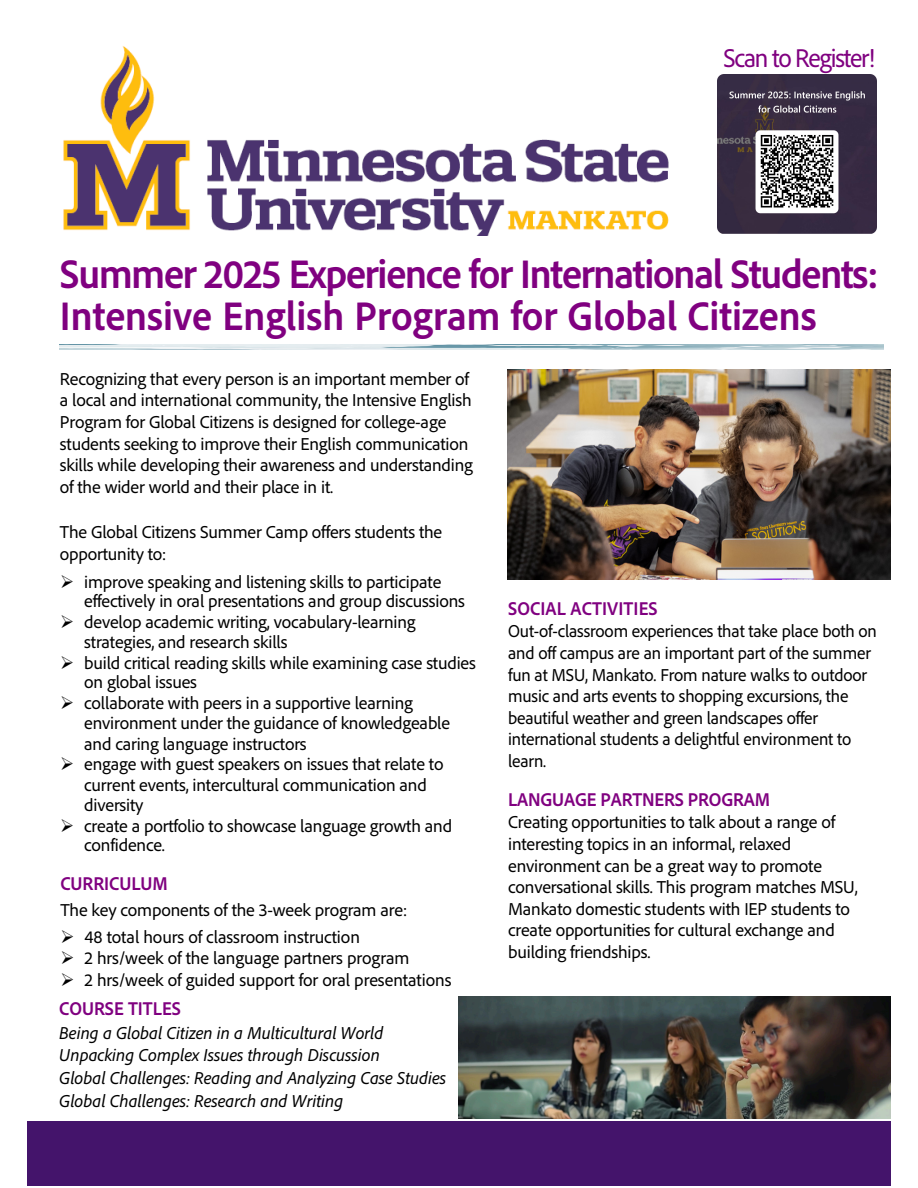
<style>
.page{position:relative;width:918px;height:1188px;background:#fff}
.page>*{position:absolute;margin:0;border:0;box-sizing:border-box;transform-origin:0 0}
.t1{font:700 semi-condensed 42px/42px "Adobe Clean";letter-spacing:-.03em;color:#800080}
.t2{font:semi-condensed 27px "Adobe Clean";letter-spacing:-.045em;color:#800080}
.t3{font:700 semi-condensed 19.5px "Adobe Clean";color:#800080}
.t4{font:18px/21.6px "Adobe Clean";letter-spacing:-.01em;color:#000}
.t5{font:italic 18px/22.6px "Adobe Clean";color:#000}
</style>
<div class="page">
<img style="left:507px;top:370px;width:383px;height:210px">
<img style="left:458px;top:996px;width:432px;height:122px">
<img style="left:60px;top:344px;width:823px;height:6px">
<div style="left:27px;top:1121px;width:864px;height:65px;background:#44146b"></div>
<img style="left:718px;top:75px;width:159px;height:159px">
<img style="left:63px;top:46px;width:606px;height:190px">
<h2 class="t2" style="left:724px;top:41px;width:153px">Scan to Register!</h2>
<h1 class="t1" style="left:60px;top:252px;width:820px">Summer 2025 Experience for International Students:<br>Intensive English Program for Global Citizens</h1>
<p class="t4" style="left:60px;top:367px;width:415px">Recognizing that every person is an important member of a local and international community, the Intensive English Program for Global Citizens is designed for college-age students seeking to improve their English communication skills while developing their awareness and understanding of the wider world and their place in it.</p>
<p class="t4" style="left:60px;top:521px;width:384px">The Global Citizens Summer Camp offers students the opportunity to:</p>
<p class="t4" style="left:84px;top:571px;width:382px;line-height:19.6px;text-indent:-24px">➢ improve speaking and listening skills to participate effectively in oral presentations and group discussions</p>
<p class="t4" style="left:84px;top:612px;width:333px;line-height:19.6px;text-indent:-24px">➢ develop academic writing, vocabulary-learning strategies, and research skills</p>
<p class="t4" style="left:84px;top:652px;width:393px;line-height:19.6px;text-indent:-24px">➢ build critical reading skills while examining case studies on global issues</p>
<p class="t4" style="left:84px;top:692px;width:367px;line-height:20.2px;text-indent:-24px">➢ collaborate with peers in a supportive learning environment under the guidance of knowledgeable and caring language instructors</p>
<p class="t4" style="left:84px;top:754px;width:361px;line-height:20.2px;text-indent:-24px">➢ engage with guest speakers on issues that relate to current events, intercultural communication and diversity</p>
<p class="t4" style="left:84px;top:815px;width:369px;line-height:19.6px;text-indent:-24px">➢ create a portfolio to showcase language growth and confidence.</p>
<p class="t3" style="left:60px;top:871px;width:109px">CURRICULUM</p>
<p class="t4" style="left:60px;top:899px;width:348px">The key components of the 3-week program are:</p>
<p class="t4" style="left:60px;top:925px;width:301px">➢ 48 total hours of classroom instruction</p>
<p class="t4" style="left:60px;top:947px;width:350px">➢ 2 hrs/week of the language partners program</p>
<p class="t4" style="left:60px;top:969px;width:393px">➢ 2 hrs/week of guided support for oral presentations</p>
<p class="t3" style="left:59px;top:996px;width:123px">COURSE TITLES</p>
<p class="t5" style="left:59px;top:1021px;width:388px">Being a Global Citizen in a Multicultural World Unpacking Complex Issues through Discussion<br>Global Challenges: Reading and Analyzing Case Studies Global Challenges: Research and Writing</p>
<p class="t3" style="left:508px;top:596px;width:151px">SOCIAL ACTIVITIES</p>
<p class="t4" style="left:508px;top:620px;width:370px">Out-of-classroom experiences that take place both on and off campus are an important part of the summer fun at MSU, Mankato. From nature walks to outdoor music and arts events to shopping excursions, the beautiful weather and green landscapes offer international students a delightful environment to learn.</p>
<p class="t3" style="left:508px;top:787px;width:264px">LANGUAGE PARTNERS PROGRAM</p>
<p class="t4" style="left:508px;top:811px;width:351px">Creating opportunities to talk about a range of interesting topics in an informal, relaxed environment can be a great way to promote conversational skills. This program matches MSU, Mankato domestic students with IEP students to create opportunities for cultural exchange and building friendships.</p>
</div>
